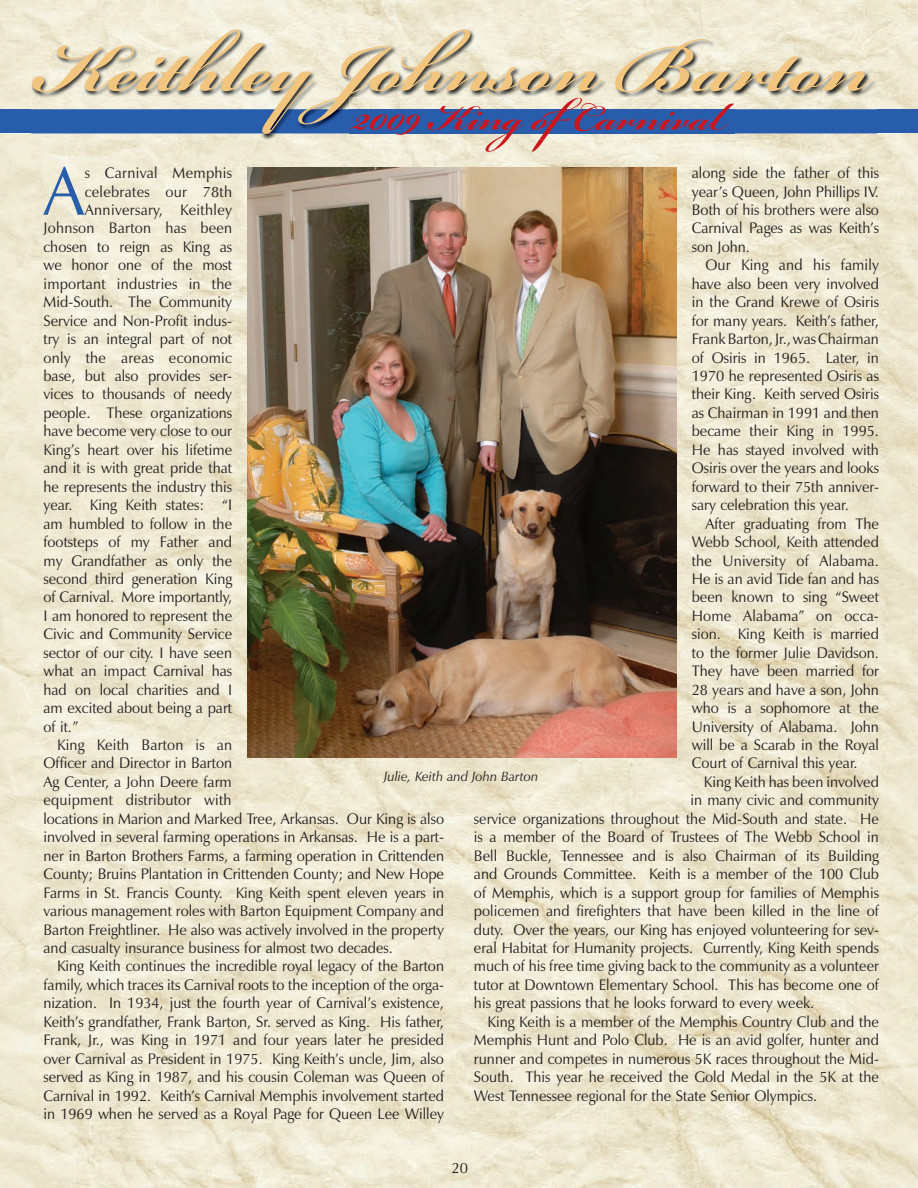
<style>
.page{position:relative;width:918px;height:1188px;background:#fff}
.page>*{position:absolute;margin:0;border:0;box-sizing:border-box;transform-origin:0 0}
.t1{font:700 106.5px "Bickham Script Pro";color:#f2c57e}
.t2{font:69.45px "Zapf Humanist 601 BT";color:#285dab;scale:.96 1}
.t3{font:15.3px/18.5px "Zapf Humanist 601 BT";color:#231f20;text-align:justify;scale:.96 1}
.t4{font:15.3px "Zapf Humanist 601 BT";letter-spacing:.02em;color:#231f20;scale:.96 1}
.t5{font:15.3px "Zapf Humanist 601 BT";letter-spacing:.025em;color:#231f20;scale:.96 1}
.t6{font:15px "Zapf Humanist 601 BT";color:#231f20}
.t7{font:italic 13.5px "Zapf Humanist 601 BT";color:#231f20}
</style>
<div class="page">
<img style="left:0;top:0;width:918px;height:1188px">
<div style="left:0;top:110px;width:918px;height:24px;background:#285dab"></div>
<img style="left:31px;top:29px;width:846px;height:111px">
<img style="left:31px;top:110px;width:846px;height:24px">
<img style="left:349px;top:98px;width:385px;height:42px">
<img style="left:349px;top:110px;width:385px;height:24px">
<img style="left:247px;top:167px;width:430px;height:591px">
<svg style="left:531px;top:98px;width:51px;height:54px"></svg>
<h1 class="t1" style="left:34px;top:-9px;width:837px">Keithley Johnson Barton</h1>
<h2 class="t2" style="left:43px;top:148px;width:44px">A</h2>
<p class="t4" style="left:85px;top:163px;width:155px">s Carnival Memphis</p>
<p class="t3" style="left:692px;top:164px;width:196px">along side the father of this year’s Queen, John Phillips IV.<br>Both of his brothers were also Carnival Pages as was Keith’s son John.</p>
<p class="t3" style="left:692px;top:256px;width:196px;text-indent:14px">Our King and his family have also been very involved in the Grand Krewe of Osiris for many years. Keith’s father, Frank Barton, Jr., was Chairman of Osiris in 1965. Later, in 1970 he represented Osiris as their King. Keith served Osiris as Chairman in 1991 and then became their King in 1995.<br>He has stayed involved with Osiris over the years and looks forward to their 75th anniver&shy;sary celebration this year.</p>
<p class="t3" style="left:692px;top:514px;width:196px;text-indent:14px">After graduating from The Webb School, Keith attended the University of Alabama.<br>He is an avid Tide fan and has been known to sing “Sweet Home Alabama” on occa&shy;sion. King Keith is married to the former Julie Davidson.<br>They have been married for 28 years and have a son, John who is a sophomore at the University of Alabama. John will be a Scarab in the Royal Court of Carnival this year.</p>
<p class="t3" style="left:704px;top:772px;width:184px">King Keith has been involved</p>
<p class="t3" style="left:690px;top:791px;width:198px">in many civic and community</p>
<p class="t3" style="left:474px;top:809px;width:423px">service organizations throughout the Mid-South and state. He</p>
<p class="t3" style="left:474px;top:828px;width:423px">is a member of the Board of Trustees of The Webb School in</p>
<p class="t3" style="left:474px;top:846px;width:423px">Bell Buckle, Tennessee and is also Chairman of its Building</p>
<p class="t3" style="left:474px;top:865px;width:423px">and Grounds Committee. Keith is a member of the 100 Club</p>
<p class="t3" style="left:474px;top:883px;width:423px">of Memphis, which is a support group for families of Memphis</p>
<p class="t3" style="left:474px;top:902px;width:423px">policemen and firefighters that have been killed in the line of</p>
<p class="t3" style="left:474px;top:920px;width:423px">duty. Over the years, our King has enjoyed volunteering for sev-</p>
<p class="t3" style="left:474px;top:938px;width:423px">eral Habitat for Humanity projects. Currently, King Keith spends</p>
<p class="t3" style="left:474px;top:957px;width:423px">much of his free time giving back to the community as a volunteer</p>
<p class="t3" style="left:474px;top:975px;width:423px">tutor at Downtown Elementary School. This has become one of</p>
<p class="t3" style="left:474px;top:994px;width:356px">his great passions that he looks forward to every week.</p>
<p class="t3" style="left:487px;top:1012px;width:409px">King Keith is a member of the Memphis Country Club and the</p>
<p class="t3" style="left:474px;top:1031px;width:423px">Memphis Hunt and Polo Club. He is an avid golfer, hunter and</p>
<p class="t3" style="left:474px;top:1049px;width:423px">runner and competes in numerous 5K races throughout the Mid-</p>
<p class="t3" style="left:474px;top:1068px;width:423px">South. This year he received the Gold Medal in the 5K at the</p>
<p class="t3" style="left:474px;top:1086px;width:359px">West Tennessee regional for the State Senior Olympics.</p>
<p class="t4" style="left:85px;top:182px;width:155px">celebrates our 78th</p>
<p class="t5" style="left:85px;top:200px;width:155px">Anniversary, Keithley</p>
<p class="t4" style="left:43px;top:219px;width:198px">Johnson Barton has been</p>
<p class="t3" style="left:43px;top:237px;width:198px">chosen to reign as King as</p>
<p class="t3" style="left:43px;top:256px;width:198px">we honor one of the most</p>
<p class="t3" style="left:43px;top:274px;width:198px">important industries in the</p>
<p class="t3" style="left:43px;top:293px;width:198px">Mid-South. The Community</p>
<p class="t3" style="left:43px;top:311px;width:198px">Service and Non-Profit indus-</p>
<p class="t3" style="left:43px;top:330px;width:198px">try is an integral part of not</p>
<p class="t4" style="left:43px;top:348px;width:198px">only the areas economic</p>
<p class="t3" style="left:43px;top:367px;width:198px">base, but also provides ser-</p>
<p class="t3" style="left:43px;top:385px;width:198px">vices to thousands of needy</p>
<p class="t3" style="left:43px;top:403px;width:198px">people. These organizations</p>
<p class="t3" style="left:43px;top:422px;width:198px">have become very close to our</p>
<p class="t3" style="left:43px;top:440px;width:198px">King’s heart over his lifetime</p>
<p class="t3" style="left:43px;top:459px;width:198px">and it is with great pride that</p>
<p class="t3" style="left:43px;top:477px;width:198px">he represents the industry this</p>
<p class="t3" style="left:43px;top:496px;width:198px">year. King Keith states: “I</p>
<p class="t3" style="left:43px;top:514px;width:198px">am humbled to follow in the</p>
<p class="t3" style="left:43px;top:533px;width:198px">footsteps of my Father and</p>
<p class="t3" style="left:43px;top:551px;width:198px">my Grandfather as only the</p>
<p class="t3" style="left:43px;top:569px;width:198px">second third generation King</p>
<p class="t3" style="left:43px;top:588px;width:198px">of Carnival. More importantly,</p>
<p class="t3" style="left:43px;top:606px;width:198px">I am honored to represent the</p>
<p class="t3" style="left:43px;top:625px;width:198px">Civic and Community Service</p>
<p class="t3" style="left:43px;top:643px;width:198px">sector of our city. I have seen</p>
<p class="t3" style="left:43px;top:662px;width:198px">what an impact Carnival has</p>
<p class="t3" style="left:43px;top:680px;width:198px">had on local charities and I</p>
<p class="t3" style="left:43px;top:699px;width:198px">am excited about being a part</p>
<p class="t3" style="left:43px;top:717px;width:38px">of it.”</p>
<p class="t3" style="left:57px;top:736px;width:184px">King Keith Barton is an</p>
<p class="t3" style="left:43px;top:754px;width:198px">Officer and Director in Barton</p>
<p class="t3" style="left:43px;top:772px;width:198px">Ag Center, a John Deere farm</p>
<p class="t3" style="left:43px;top:791px;width:197px">equipment distributor with</p>
<p class="t3" style="left:43px;top:809px;width:419px">locations in Marion and Marked Tree, Arkansas. Our King is also</p>
<p class="t3" style="left:43px;top:828px;width:419px">involved in several farming operations in Arkansas. He is a part-</p>
<p class="t3" style="left:43px;top:846px;width:419px">ner in Barton Brothers Farms, a farming operation in Crittenden</p>
<p class="t3" style="left:43px;top:865px;width:419px">County; Bruins Plantation in Crittenden County; and New Hope</p>
<p class="t3" style="left:43px;top:883px;width:419px">Farms in St. Francis County. King Keith spent eleven years in</p>
<p class="t3" style="left:43px;top:902px;width:419px">various management roles with Barton Equipment Company and</p>
<p class="t3" style="left:43px;top:920px;width:419px">Barton Freightliner. He also was actively involved in the property</p>
<p class="t3" style="left:43px;top:938px;width:365px">and casualty insurance business for almost two decades.</p>
<p class="t3" style="left:57px;top:957px;width:405px">King Keith continues the incredible royal legacy of the Barton</p>
<p class="t3" style="left:43px;top:975px;width:419px">family, which traces its Carnival roots to the inception of the orga-</p>
<p class="t3" style="left:43px;top:994px;width:419px">nization. In 1934, just the fourth year of Carnival’s existence,</p>
<p class="t3" style="left:43px;top:1012px;width:419px">Keith’s grandfather, Frank Barton, Sr. served as King. His father,</p>
<p class="t3" style="left:43px;top:1031px;width:419px">Frank, Jr., was King in 1971 and four years later he presided</p>
<p class="t3" style="left:43px;top:1049px;width:419px">over Carnival as President in 1975. King Keith’s uncle, Jim, also</p>
<p class="t3" style="left:43px;top:1068px;width:419px">served as King in 1987, and his cousin Coleman was Queen of</p>
<p class="t3" style="left:43px;top:1086px;width:419px">Carnival in 1992. Keith’s Carnival Memphis involvement started</p>
<p class="t3" style="left:43px;top:1105px;width:419px">in 1969 when he served as a Royal Page for Queen Lee Willey</p>
<p class="t7" style="left:384px;top:768px;width:156px">Julie, Keith and John Barton</p>
<p class="t6" style="left:452px;top:1158px;width:18px">20</p>
</div>
